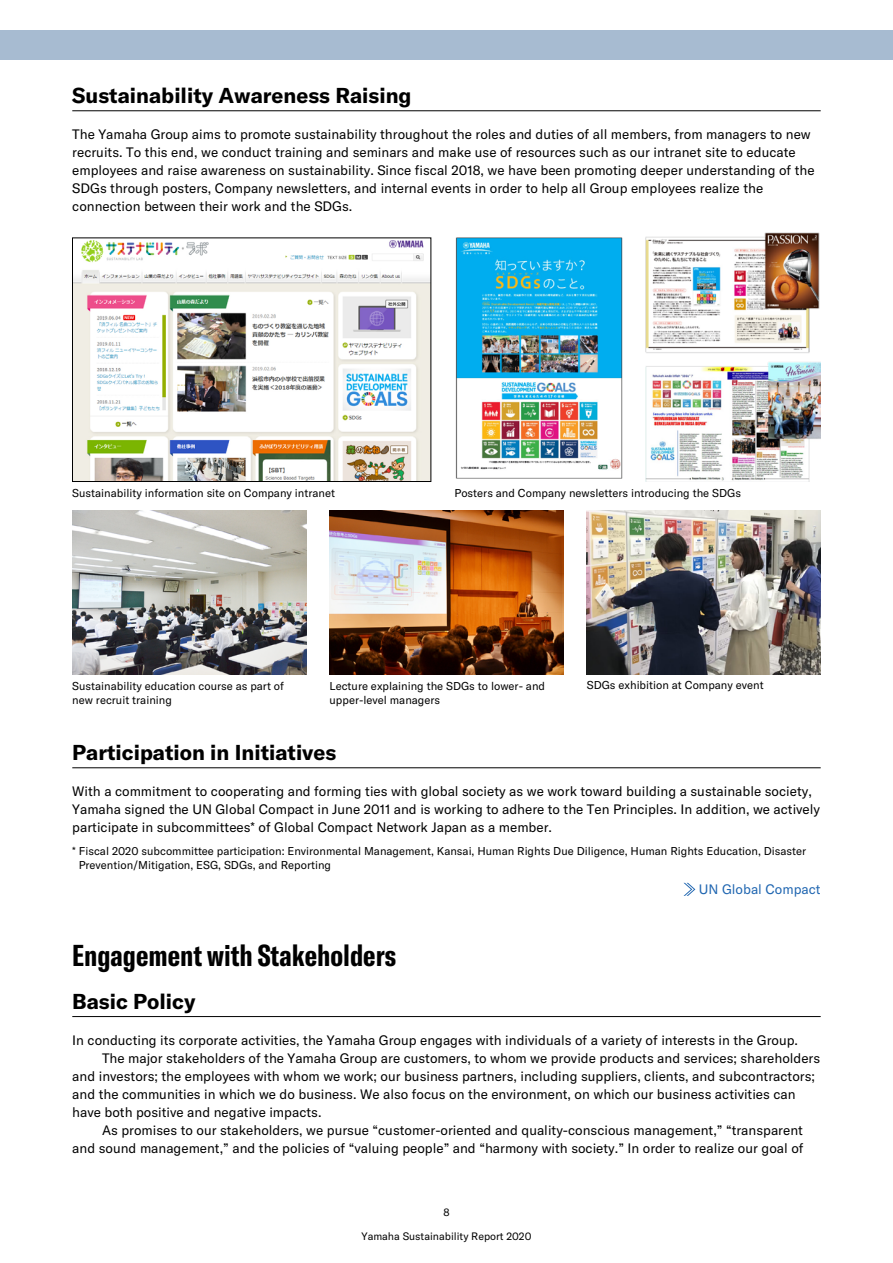
<style>
.page{position:relative;width:893px;height:1263px;background:#fff}
.page>*{position:absolute;margin:0;border:0;box-sizing:border-box;transform-origin:0 0}
.t1{font:700 extra-condensed 29.7px "GT America Y";color:#000}
.t2{font:700 21.3px "GT America Y";color:#000}
.t3{font:13.5px/18.1px "GT America Y";color:#000}
.t4{font:13.5px "GT America Y";color:#2066b1}
.t5{font:11.25px/14.4px "GT America Y";color:#000}
.t6{font:10.65px "GT America Y";color:#000}
</style>
<div class="page">
<div style="left:0;top:30px;width:893px;height:30px;background:#a7bbd1"></div>
<hr style="left:72px;top:111px;width:749px;height:1px;background:#000">
<hr style="left:72px;top:767px;width:749px;height:1px;background:#000">
<hr style="left:72px;top:1016px;width:749px;height:1px;background:#000">
<img style="left:72px;top:510px;width:234px;height:164px">
<img style="left:74px;top:240px;width:355px;height:240px">
<div style="left:72px;top:238px;width:359px;height:244px;border:1px solid #000"></div>
<img style="left:330px;top:510px;width:233px;height:164px">
<img style="left:455px;top:237px;width:168px;height:242px">
<img style="left:645px;top:232px;width:176px;height:250px">
<img style="left:587px;top:510px;width:234px;height:164px">
<svg style="left:683px;top:883px;width:12px;height:13px"></svg>
<h2 class="t2" style="left:72px;top:82px;width:341px">Sustainability Awareness Raising</h2>
<p class="t3" style="left:72px;top:125px;width:744px">The Yamaha Group aims to promote sustainability throughout the roles and duties of all members, from managers to new recruits. To this end, we conduct training and seminars and make use of resources such as our intranet site to educate employees and raise awareness on sustainability. Since fiscal 2018, we have been promoting deeper understanding of the SDGs through posters, Company newsletters, and internal events in order to help all Group employees realize the connection between their work and the SDGs.</p>
<p class="t5" style="left:72px;top:486px;width:264px">Sustainability information site on Company intranet</p>
<p class="t5" style="left:454px;top:486px;width:288px">Posters and Company newsletters introducing the SDGs</p>
<p class="t5" style="left:72px;top:679px;width:213px">Sustainability education course as part of new recruit training</p>
<p class="t5" style="left:330px;top:679px;width:217px">Lecture explaining the SDGs to lower- and upper-level managers</p>
<p class="t5" style="left:587px;top:678px;width:178px">SDGs exhibition at Company event</p>
<h2 class="t2" style="left:72px;top:739px;width:266px">Participation in Initiatives</h2>
<p class="t3" style="left:72px;top:782px;width:749px">With a commitment to cooperating and forming ties with global society as we work toward building a sustainable society,<br>Yamaha signed the UN Global Compact in June 2011 and is working to adhere to the Ten Principles. In addition, we actively participate in subcommittees* of Global Compact Network Japan as a member.</p>
<p class="t5" style="left:79px;top:844px;width:729px;text-indent:-6px">* Fiscal 2020 subcommittee participation: Environmental Management, Kansai, Human Rights Due Diligence, Human Rights Education, Disaster<br>Prevention/Mitigation, ESG, SDGs, and Reporting</p>
<p class="t4" style="left:699px;top:881px;width:123px">UN Global Compact</p>
<h1 class="t1" style="left:72px;top:938px;width:325px">Engagement with Stakeholders</h1>
<h2 class="t2" style="left:72px;top:988px;width:125px">Basic Policy</h2>
<p class="t3" style="left:72px;top:1031px;width:727px">In conducting its corporate activities, the Yamaha Group engages with individuals of a variety of interests in the Group.</p>
<p class="t3" style="left:102px;top:1049px;width:720px">The major stakeholders of the Yamaha Group are customers, to whom we provide products and services; shareholders</p>
<p class="t3" style="left:72px;top:1067px;width:744px">and investors; the employees with whom we work; our business partners, including suppliers, clients, and subcontractors;</p>
<p class="t3" style="left:72px;top:1085px;width:725px">and the communities in which we do business. We also focus on the environment, on which our business activities can</p>
<p class="t3" style="left:72px;top:1103px;width:251px">have both positive and negative impacts.</p>
<p class="t3" style="left:102px;top:1121px;width:702px">As promises to our stakeholders, we pursue “customer-oriented and quality-conscious management,” “transparent</p>
<p class="t3" style="left:72px;top:1139px;width:733px">and sound management,” and the policies of “valuing people” and “harmony with society.” In order to realize our goal of</p>
<p class="t6" style="left:443px;top:1206px;width:8px">8</p>
<p class="t6" style="left:361px;top:1230px;width:171px">Yamaha Sustainability Report 2020</p>
</div>
